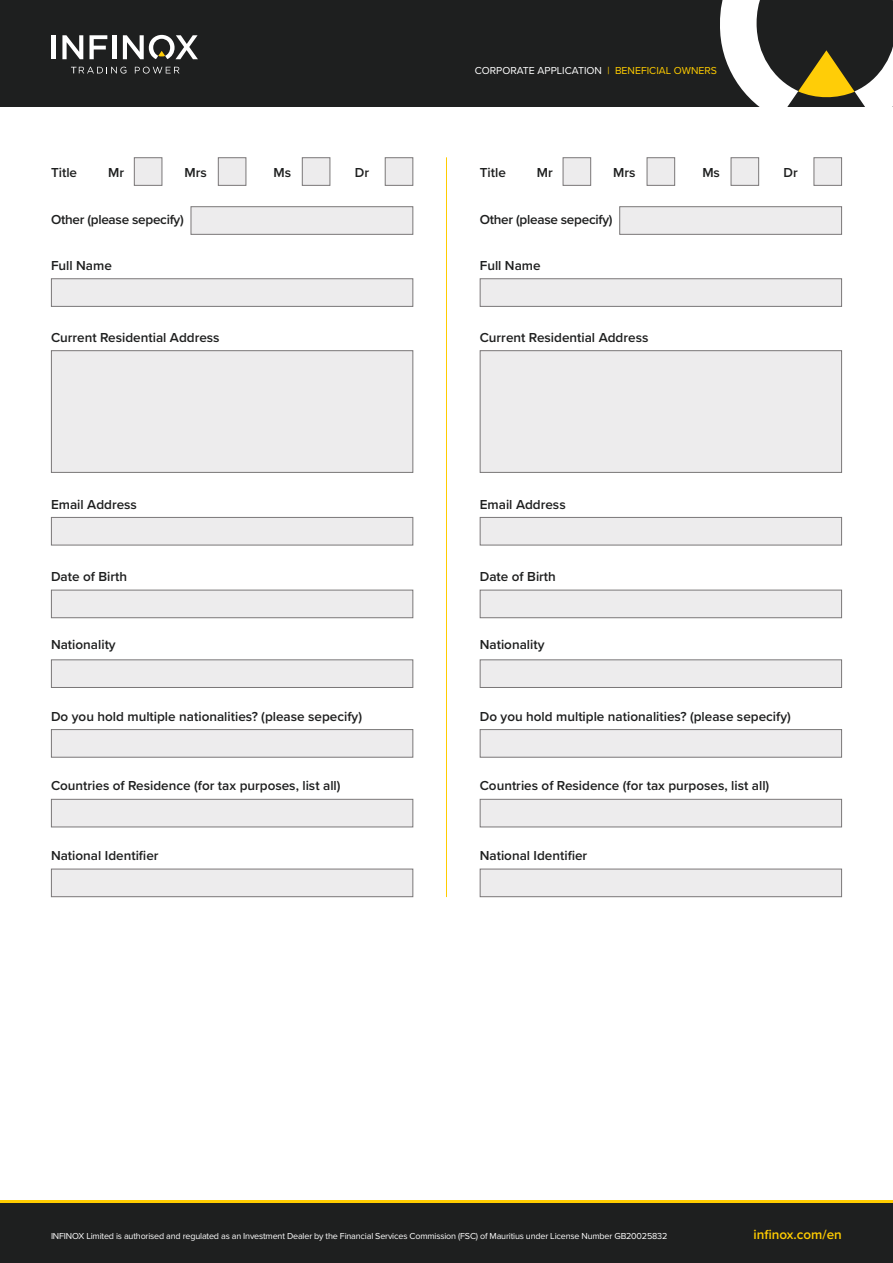
<style>
.page{position:relative;width:893px;height:1263px;background:#fff}
.page>*{position:absolute;margin:0;border:0;box-sizing:border-box;transform-origin:0 0}
.t1{font:600 13.5px "Proxima Nova";color:#1e1f1f}
.t2{font:600 13.5px "Proxima Nova";letter-spacing:-.02em;color:#1e1f1f}
.t3{font:600 13.5px "Proxima Nova";color:#fc0}
.t4{font:10.5px "Proxima Nova";color:#fff}
.t5{font:9px "Proxima Nova";letter-spacing:-.02em;color:#fff}
.s1{color:#fc0}
</style>
<div class="page">
<hr style="left:0;top:1200px;width:893px;height:3px;background:#fc0">
<div style="left:0;top:1203px;width:893px;height:60px;background:#1e1f1f"></div>
<div style="left:0;top:0;width:893px;height:106px;background:#1e1f1f"></div>
<svg style="left:135px;top:67px;width:44px;height:7px"></svg>
<hr style="left:52px;top:35px;width:4px;height:24px;background:#fff">
<svg style="left:62px;top:35px;width:21px;height:24px"></svg>
<svg style="left:90px;top:35px;width:17px;height:24px"></svg>
<hr style="left:112px;top:35px;width:4px;height:24px;background:#fff">
<svg style="left:123px;top:35px;width:75px;height:24px"></svg>
<svg style="left:71px;top:67px;width:55px;height:7px"></svg>
<svg style="left:720px;top:0;width:173px;height:106px"></svg>
<div style="left:134px;top:157px;width:28px;height:29px;background:#edeced;border:1px solid #7a7778"></div>
<div style="left:51px;top:590px;width:362px;height:28px;background:#edeced;border:1px solid #7a7778"></div>
<div style="left:51px;top:659px;width:362px;height:29px;background:#edeced;border:1px solid #7a7778"></div>
<div style="left:51px;top:729px;width:362px;height:29px;background:#edeced;border:1px solid #7a7778"></div>
<div style="left:51px;top:799px;width:362px;height:28px;background:#edeced;border:1px solid #7a7778"></div>
<div style="left:51px;top:869px;width:362px;height:28px;background:#edeced;border:1px solid #7a7778"></div>
<div style="left:218px;top:157px;width:28px;height:29px;background:#edeced;border:1px solid #7a7778"></div>
<div style="left:302px;top:157px;width:28px;height:29px;background:#edeced;border:1px solid #7a7778"></div>
<div style="left:385px;top:157px;width:28px;height:29px;background:#edeced;border:1px solid #7a7778"></div>
<div style="left:191px;top:206px;width:222px;height:29px;background:#edeced;border:1px solid #7a7778"></div>
<div style="left:51px;top:278px;width:362px;height:29px;background:#edeced;border:1px solid #7a7778"></div>
<div style="left:51px;top:350px;width:362px;height:123px;background:#edeced;border:1px solid #7a7778"></div>
<div style="left:51px;top:517px;width:362px;height:28px;background:#edeced;border:1px solid #7a7778"></div>
<div style="left:563px;top:157px;width:28px;height:29px;background:#edeced;border:1px solid #7a7778"></div>
<div style="left:480px;top:590px;width:362px;height:28px;background:#edeced;border:1px solid #7a7778"></div>
<div style="left:480px;top:659px;width:362px;height:29px;background:#edeced;border:1px solid #7a7778"></div>
<div style="left:480px;top:729px;width:362px;height:29px;background:#edeced;border:1px solid #7a7778"></div>
<div style="left:480px;top:799px;width:362px;height:28px;background:#edeced;border:1px solid #7a7778"></div>
<div style="left:480px;top:869px;width:362px;height:28px;background:#edeced;border:1px solid #7a7778"></div>
<div style="left:647px;top:157px;width:28px;height:29px;background:#edeced;border:1px solid #7a7778"></div>
<div style="left:731px;top:157px;width:28px;height:29px;background:#edeced;border:1px solid #7a7778"></div>
<div style="left:814px;top:157px;width:28px;height:29px;background:#edeced;border:1px solid #7a7778"></div>
<div style="left:619px;top:206px;width:223px;height:29px;background:#edeced;border:1px solid #7a7778"></div>
<div style="left:480px;top:278px;width:362px;height:29px;background:#edeced;border:1px solid #7a7778"></div>
<div style="left:480px;top:350px;width:362px;height:123px;background:#edeced;border:1px solid #7a7778"></div>
<div style="left:480px;top:517px;width:362px;height:28px;background:#edeced;border:1px solid #7a7778"></div>
<hr style="left:446px;top:157px;width:1px;height:740px;background:#fc0">
<p class="t4" style="left:475px;top:63px;width:244px">CORPORATE APPLICATION <span class="s1">| BENEFICIAL OWNERS</span></p>
<p class="t1" style="left:51px;top:163px;width:28px">Title</p>
<p class="t1" style="left:108px;top:163px;width:17px">Mr</p>
<p class="t1" style="left:185px;top:163px;width:24px">Mrs</p>
<p class="t1" style="left:274px;top:163px;width:19px">Ms</p>
<p class="t1" style="left:355px;top:163px;width:16px">Dr</p>
<p class="t2" style="left:51px;top:209px;width:134px">Other (please sepecify)</p>
<p class="t1" style="left:480px;top:163px;width:28px">Title</p>
<p class="t1" style="left:537px;top:163px;width:17px">Mr</p>
<p class="t1" style="left:613px;top:163px;width:24px">Mrs</p>
<p class="t1" style="left:702px;top:163px;width:19px">Ms</p>
<p class="t1" style="left:783px;top:163px;width:16px">Dr</p>
<p class="t2" style="left:480px;top:209px;width:134px">Other (please sepecify)</p>
<p class="t1" style="left:51px;top:255px;width:62px">Full Name</p>
<p class="t1" style="left:480px;top:255px;width:62px">Full Name</p>
<p class="t1" style="left:51px;top:327px;width:170px">Current Residential Address</p>
<p class="t1" style="left:480px;top:327px;width:170px">Current Residential Address</p>
<p class="t1" style="left:51px;top:494px;width:87px">Email Address</p>
<p class="t1" style="left:480px;top:494px;width:87px">Email Address</p>
<p class="t1" style="left:51px;top:567px;width:78px">Date of Birth</p>
<p class="t1" style="left:480px;top:567px;width:78px">Date of Birth</p>
<p class="t1" style="left:51px;top:635px;width:66px">Nationality</p>
<p class="t1" style="left:480px;top:635px;width:66px">Nationality</p>
<p class="t1" style="left:51px;top:706px;width:313px">Do you hold multiple nationalities? (please sepecify)</p>
<p class="t1" style="left:480px;top:706px;width:313px">Do you hold multiple nationalities? (please sepecify)</p>
<p class="t1" style="left:51px;top:776px;width:291px">Countries of Residence (for tax purposes, list all)</p>
<p class="t1" style="left:480px;top:776px;width:291px">Countries of Residence (for tax purposes, list all)</p>
<p class="t1" style="left:51px;top:845px;width:109px">National Identifier</p>
<p class="t1" style="left:480px;top:845px;width:109px">National Identifier</p>
<p class="t5" style="left:51px;top:1229px;width:618px">INFINOX Limited is authorised and regulated as an Investment Dealer by the Financial Services Commission (FSC) of Mauritius under License Number GB20025832</p>
<p class="t3" style="left:753px;top:1224px;width:90px">infinox.com/en</p>
</div>
